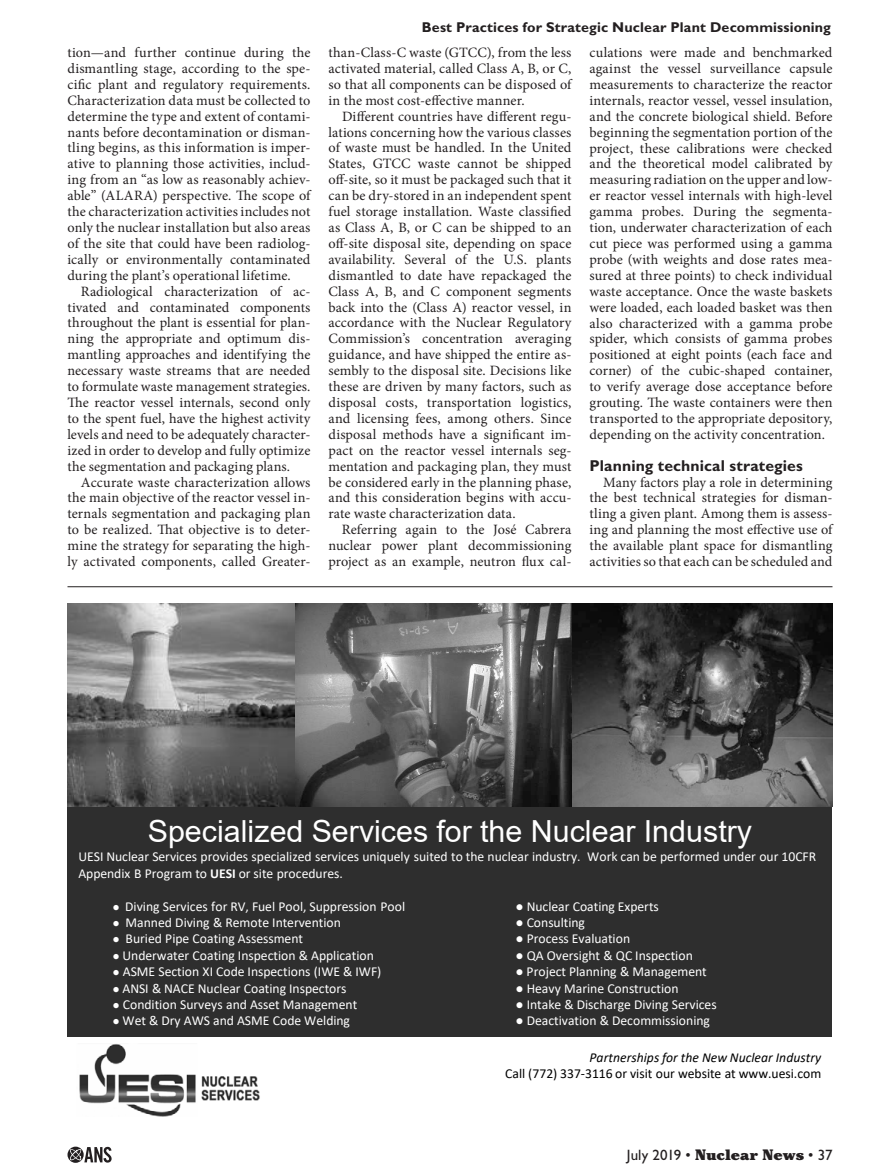
<style>
.page{position:relative;width:891px;height:1175px;background:#fff}
.page>*{position:absolute;margin:0;border:0;box-sizing:border-box;transform-origin:0 0}
.t1{font:30.45px "Arial";color:#fff}
._10sub{font:700 15.75px "Gill Sans";letter-spacing:.01em;color:#231f20}
.t2{font:15px "Gill Sans";letter-spacing:.005em;color:#231f20}
.body{font:14.25px/15.9px "Minion Pro";letter-spacing:.01em;color:#231f20;text-align:justify}
.Running_Feature_Head{font:700 14.25px "Gill Sans";letter-spacing:.01em;color:#231f20}
.t3{font:13.65px/16.4px "Calibri";color:#fff}
.t4{font:13.65px/16.4px "Calibri";color:#000;text-align:right}
.s1{font-weight:700}
.s2{font-size:12.15px}
.s3{font-style:italic}
.s4{font-family:"Cheltenham";font-weight:900}
</style>
<div class="page">
<svg style="left:68px;top:1146px;width:44px;height:16px"></svg>
<hr style="left:68px;top:586px;width:764px;height:1px;background:#231f20">
<img style="left:68px;top:603px;width:227px;height:203px">
<div style="left:68px;top:806px;width:764px;height:230px;background:#2e2e2e"></div>
<img style="left:79px;top:1044px;width:181px;height:72px">
<img style="left:571px;top:603px;width:261px;height:203px">
<img style="left:295px;top:603px;width:276px;height:203px">
<p class="body" style="left:68px;top:45px;width:246px">tion—and further continue during the dismantling stage, according to the spe&shy;cific plant and regulatory requirements.<br>Characterization data must be collected to determine the type and extent of contami&shy;nants before decontamination or disman&shy;tling begins, as this information is imper&shy;ative to planning those activities, includ&shy;ing from an “as low as reasonably achiev&shy;able” (ALARA) perspective. The scope of the characterization activities includes not only the nuclear installation but also areas of the site that could have been radiolog&shy;ically or environmentally contaminated during the plant’s operational lifetime.</p>
<p class="body" style="left:67px;top:283px;width:245px;text-indent:14px">Radiological characterization of ac&shy;tivated and contaminated components throughout the plant is essential for plan&shy;ning the appropriate and optimum dis&shy;mantling approaches and identifying the necessary waste streams that are needed to formulate waste management strategies.<br>The reactor vessel internals, second only to the spent fuel, have the highest activity levels and need to be adequately character&shy;ized in order to develop and fully optimize the segmentation and packaging plans.</p>
<p class="body" style="left:67px;top:474px;width:245px;text-indent:13px">Accurate waste characterization allows the main objective of the reactor vessel in&shy;ternals segmentation and packaging plan to be realized. That objective is to deter&shy;mine the strategy for separating the high&shy;ly activated components, called Greater-</p>
<p class="Running_Feature_Head" style="left:422px;top:19px;width:411px">Best Practices for Strategic Nuclear Plant Decommissioning</p>
<p class="body" style="left:328px;top:45px;width:246px">than-Class-C waste (GTCC), from the less activated material, called Class A, B, or C, so that all components can be disposed of in the most cost-effective manner.</p>
<p class="body" style="left:328px;top:108px;width:245px;text-indent:14px">Different countries have different regu&shy;lations concerning how the various classes of waste must be handled. In the United States, GTCC waste cannot be shipped off-site, so it must be packaged such that it can be dry-stored in an independent spent fuel storage installation. Waste classified as Class A, B, or C can be shipped to an off-site disposal site, depending on space availability. Several of the U.S. plants dismantled to date have repackaged the Class A, B, and C component segments back into the (Class A) reactor vessel, in accordance with the Nuclear Regulatory Commission’s concentration averaging guidance, and have shipped the entire as&shy;sembly to the disposal site. Decisions like these are driven by many factors, such as disposal costs, transportation logistics, and licensing fees, among others. Since disposal methods have a significant im&shy;pact on the reactor vessel internals seg&shy;mentation and packaging plan, they must be considered early in the planning phase, and this consideration begins with accu&shy;rate waste characterization data.</p>
<p class="body" style="left:328px;top:522px;width:245px;text-indent:13px">Referring again to the José Cabrera nuclear power plant decommissioning project as an example, neutron flux cal-</p>
<p class="body" style="left:589px;top:45px;width:245px">culations were made and benchmarked against the vessel surveillance capsule measurements to characterize the reactor internals, reactor vessel, vessel insulation, and the concrete biological shield. Before beginning the segmentation portion of the project, these calibrations were checked and the theoretical model calibrated by measuring radiation on the upper and low&shy;er reactor vessel internals with high-level gamma probes. During the segmenta&shy;tion, underwater characterization of each cut piece was performed using a gamma probe (with weights and dose rates mea&shy;sured at three points) to check individual waste acceptance. Once the waste baskets were loaded, each loaded basket was then also characterized with a gamma probe spider, which consists of gamma probes positioned at eight points (each face and corner) of the cubic-shaped container, to verify average dose acceptance before grouting. The waste containers were then transported to the appropriate depository, depending on the activity concentration.</p>
<p class="_10sub" style="left:590px;top:456px;width:215px">Planning technical strategies</p>
<p class="body" style="left:590px;top:474px;width:246px;text-indent:13px">Many factors play a role in determining the best technical strategies for disman&shy;tling a given plant. Among them is assess&shy;ing and planning the most effective use of the available plant space for dismantling activities so that each can be scheduled and</p>
<p class="t1" style="left:148px;top:810px;width:606px">Specialized Services for the Nuclear Industry</p>
<p class="t3" style="left:78px;top:848px;width:739px">UESI Nuclear Services provides specialized services uniquely suited to the nuclear industry. Work can be performed under our 10CFR<br>Appendix B Program to <span class="s1">UESI</span> or site procedures.</p>
<p class="t3" style="left:112px;top:897px;width:294px"><span class="s2">●</span> Diving Services for RV, Fuel Pool, Suppression Pool</p>
<p class="t3" style="left:516px;top:897px;width:145px">● Nuclear Coating Experts</p>
<p class="t3" style="left:112px;top:914px;width:230px"><span class="s2">●</span> Manned Diving &amp; Remote Intervention</p>
<p class="t3" style="left:516px;top:914px;width:71px">● Consulting</p>
<p class="t3" style="left:112px;top:930px;width:192px"><span class="s2">●</span> Buried Pipe Coating Assessment</p>
<p class="t3" style="left:516px;top:930px;width:116px">● Process Evaluation</p>
<p class="t3" style="left:112px;top:946px;width:263px"><span class="s2">●</span> Underwater Coating Inspection &amp; Application</p>
<p class="t3" style="left:516px;top:946px;width:179px">● QA Oversight &amp; QC Inspection</p>
<p class="t3" style="left:112px;top:963px;width:270px"><span class="s2">●</span> ASME Section XI Code Inspections (IWE &amp; IWF)</p>
<p class="t3" style="left:516px;top:963px;width:193px">● Project Planning &amp; Management</p>
<p class="t3" style="left:112px;top:979px;width:236px"><span class="s2">●</span> ANSI &amp; NACE Nuclear Coating Inspectors</p>
<p class="t3" style="left:516px;top:979px;width:165px">● Heavy Marine Construction</p>
<p class="t3" style="left:112px;top:995px;width:246px"><span class="s2">●</span> Condition Surveys and Asset Management</p>
<p class="t3" style="left:516px;top:995px;width:203px">● Intake &amp; Discharge Diving Services</p>
<p class="t3" style="left:112px;top:1012px;width:239px"><span class="s2">●</span> Wet &amp; Dry AWS and ASME Code Welding</p>
<p class="t3" style="left:516px;top:1012px;width:196px">● Deactivation &amp; Decommissioning</p>
<p class="t4" style="left:505px;top:1048px;width:318px"><span class="s3">Partnerships for the New Nuclear Industry<br></span>Call (772) 337-3116 or visit our website at www.uesi.com</p>
<p class="t2" style="left:627px;top:1146px;width:207px">July 2019 • <span class="s4">Nuclear News</span> • 37</p>
</div>
